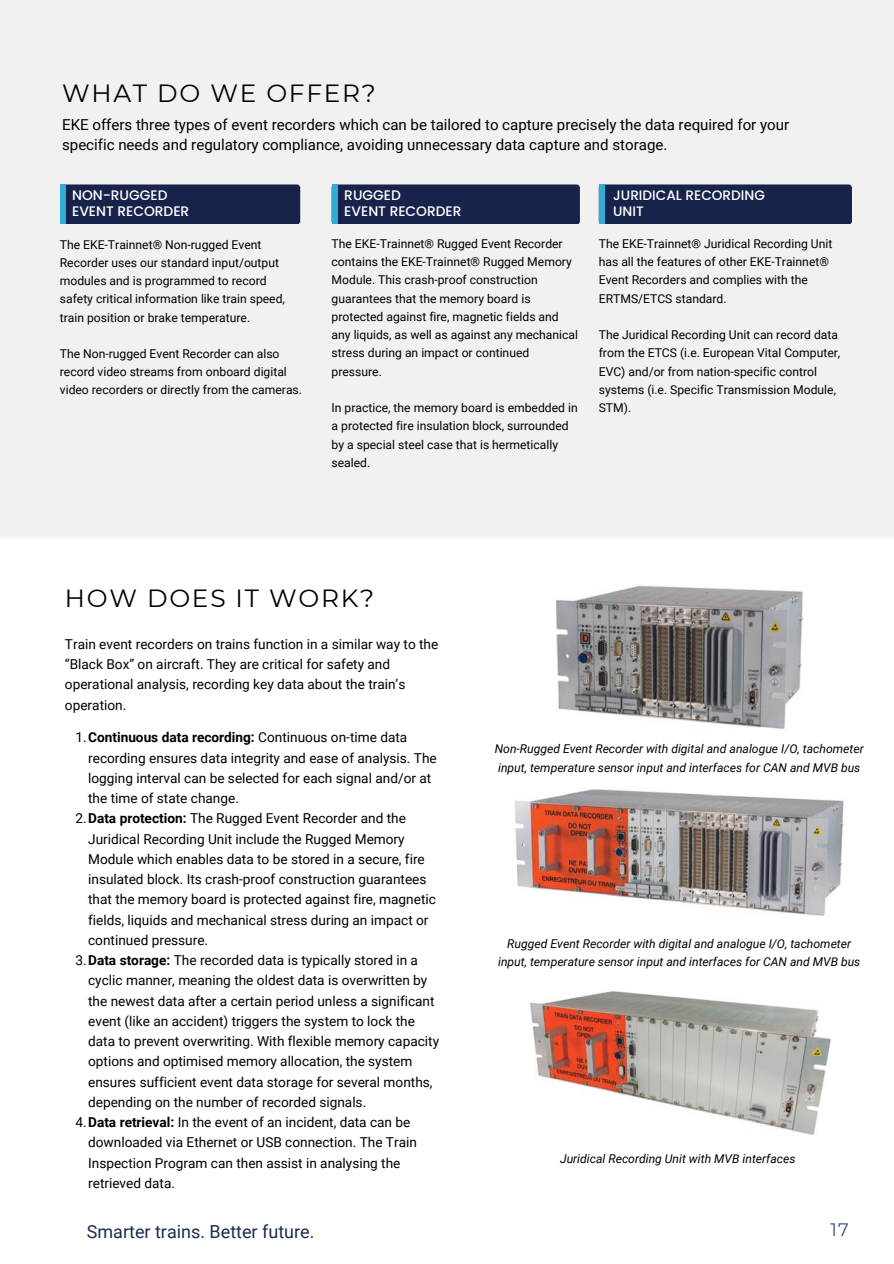
<style>
.page{position:relative;width:894px;height:1264px;background:#fff}
.page>*{position:absolute;margin:0;border:0;box-sizing:border-box;transform-origin:0 0}
.t1{font:24.9px "Montserrat";letter-spacing:.07em;color:#000}
.t2{font:18px "Roboto";color:#1c2b52}
.t3{font:18px "Montserrat";color:#374b80}
.t4{font:15px/20.2px "Roboto";color:#000}
.t5{font:500 13.8px/15.8px "Poppins";color:#fff}
.t6{font:13.65px/20.2px "Roboto";color:#000}
.t7{font:500 13.65px/15.8px "Poppins";color:#fff}
.t8{font:12.15px/18.1px "Roboto";color:#000}
.t9{font:italic 12.15px/18.1px "Roboto";color:#000}
.s1{font-weight:700}
</style>
<div class="page">
<div style="left:0;top:0;width:893px;height:537px;background:#f1f1f1"></div>
<div style="left:60px;top:184px;width:240px;height:40px;background:#18234b;border-radius:3px"></div>
<div style="left:60px;top:184px;width:5px;height:40px;background:#30add4"></div>
<div style="left:331px;top:184px;width:248px;height:40px;background:#18234b;border-radius:3px"></div>
<div style="left:331px;top:184px;width:6px;height:40px;background:#30add4"></div>
<div style="left:598px;top:184px;width:253px;height:40px;background:#18234b;border-radius:3px"></div>
<div style="left:598px;top:184px;width:6px;height:40px;background:#30add4"></div>
<img style="left:529px;top:991px;width:302px;height:144px">
<img style="left:555px;top:585px;width:248px;height:144px">
<img style="left:515px;top:789px;width:329px;height:127px">
<p class="t1" style="left:62px;top:78px;width:315px">WHAT DO WE OFFER?</p>
<p class="t4" style="left:62px;top:114px;width:728px">EKE offers three types of event recorders which can be tailored to capture precisely the data required for your specific needs and regulatory compliance, avoiding unnecessary data capture and storage.</p>
<h1 class="t5" style="left:72px;top:187px;width:119px">NON-RUGGED<br>EVENT RECORDER</h1>
<h4 class="t5" style="left:344px;top:187px;width:119px">RUGGED<br>EVENT RECORDER</h4>
<h3 class="t7" style="left:613px;top:187px;width:153px">JURIDICAL RECORDING<br>UNIT</h3>
<p class="t8" style="left:60px;top:235px;width:226px">The EKE-Trainnet® Non-rugged Event Recorder uses our standard input/output modules and is programmed to record safety critical information like train speed, train position or brake temperature.</p>
<p class="t8" style="left:60px;top:345px;width:244px">The Non-rugged Event Recorder can also record video streams from onboard digital video recorders or directly from the cameras.</p>
<h1 class="t8" style="left:331px;top:235px;width:248px">The EKE-Trainnet® Rugged Event Recorder contains the EKE-Trainnet® Rugged Memory Module. This crash-proof construction guarantees that the memory board is protected against fire, magnetic fields and any liquids, as well as against any mechanical stress during an impact or continued pressure.</h1>
<p class="t8" style="left:331px;top:399px;width:247px">In practice, the memory board is embedded in a protected fire insulation block, surrounded by a special steel case that is hermetically sealed.</p>
<p class="t8" style="left:598px;top:235px;width:235px">The EKE-Trainnet® Juridical Recording Unit has all the features of other EKE-Trainnet® Event Recorders and complies with the ERTMS/ETCS standard.</p>
<p class="t8" style="left:598px;top:326px;width:243px">The Juridical Recording Unit can record data from the ETCS (i.e. European Vital Computer, EVC) and/or from nation-specific control systems (i.e. Specific Transmission Module, STM).</p>
<p class="t1" style="left:65px;top:582px;width:311px">HOW DOES IT WORK?</p>
<p class="t6" style="left:65px;top:634px;width:375px">Train event recorders on trains function in a similar way to the “Black Box” on aircraft. They are critical for safety and operational analysis, recording key data about the train’s operation.</p>
<p class="t6" style="left:88px;top:727px;width:350px;text-indent:-13px">1.<span class="s1">Continuous data recording:</span> Continuous on-time data recording ensures data integrity and ease of analysis. The logging interval can be selected for each signal and/or at the time of state change.</p>
<p class="t6" style="left:88px;top:808px;width:349px;text-indent:-13px">2.<span class="s1">Data protection:</span> The Rugged Event Recorder and the Juridical Recording Unit include the Rugged Memory Module which enables data to be stored in a secure, fire insulated block. Its crash-proof construction guarantees that the memory board is protected against fire, magnetic fields, liquids and mechanical stress during an impact or continued pressure.</p>
<p class="t6" style="left:88px;top:950px;width:352px;text-indent:-13px">3.<span class="s1">Data storage:</span> The recorded data is typically stored in a cyclic manner, meaning the oldest data is overwritten by the newest data after a certain period unless a significant event (like an accident) triggers the system to lock the data to prevent overwriting. With flexible memory capacity options and optimised memory allocation, the system ensures sufficient event data storage for several months, depending on the number of recorded signals.</p>
<p class="t6" style="left:88px;top:1112px;width:330px;text-indent:-13px">4.<span class="s1">Data retrieval:</span> In the event of an incident, data can be downloaded via Ethernet or USB connection. The Train Inspection Program can then assist in analysing the retrieved data.</p>
<p class="t2" style="left:87px;top:1220px;width:229px">Smarter trains. Better future.</p>
<p class="t3" style="left:830px;top:1218px;width:20px">17</p>
<p class="t9" style="left:494px;top:740px;width:370px">Non-Rugged Event Recorder with digital and analogue I/O, tachometer input, temperature sensor input and interfaces for CAN and MVB bus</p>
<p class="t9" style="left:498px;top:934px;width:364px;text-align:center">Rugged Event Recorder with digital and analogue I/O, tachometer input, temperature sensor input and interfaces for CAN and MVB bus</p>
<h2 class="t9" style="left:560px;top:1149px;width:237px">Juridical Recording Unit with MVB interfaces</h2>
</div>
